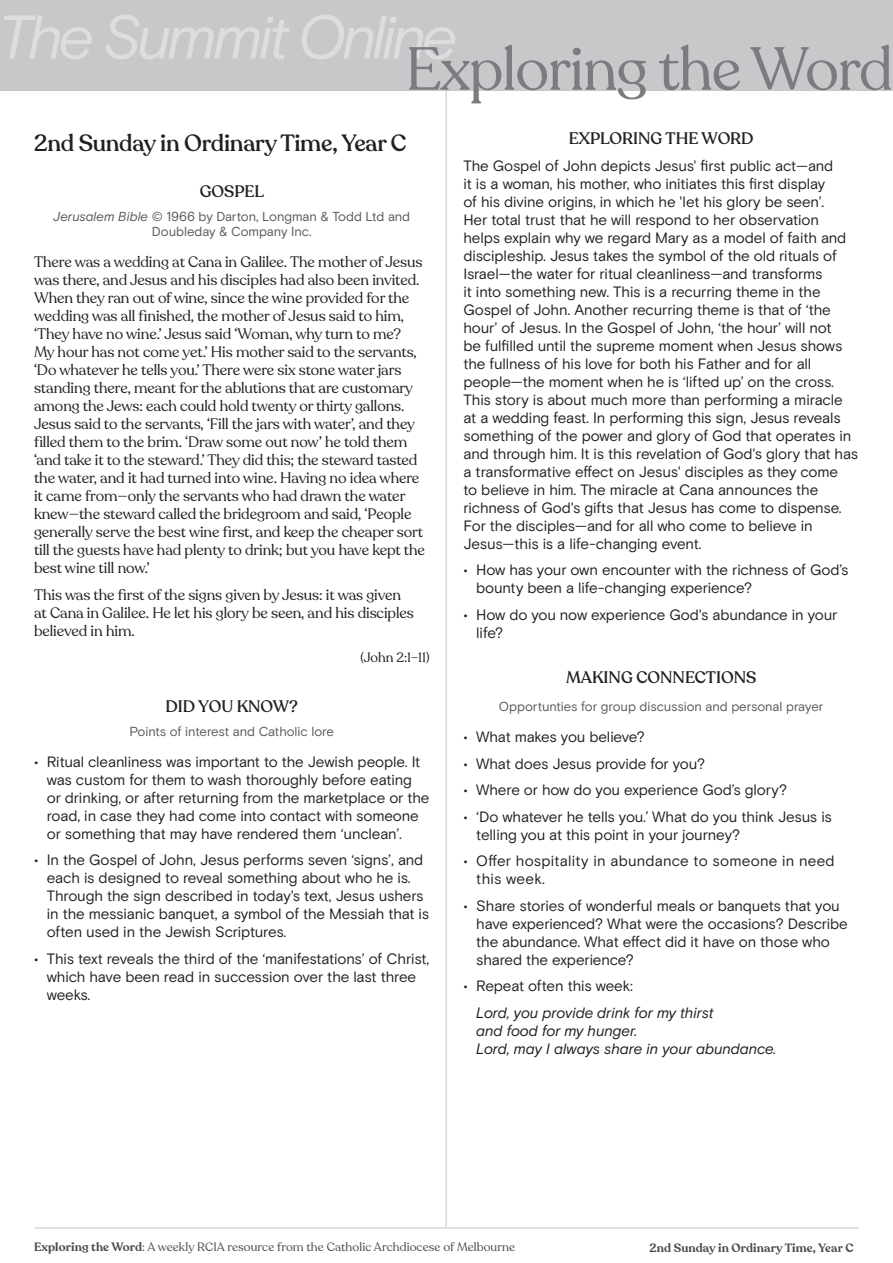
<style>
.page{position:relative;width:893px;height:1263px;background:#fff}
.page>*{position:absolute;margin:0;border:0;box-sizing:border-box;transform-origin:0 0}
.t1{font:italic 61.5px "Basis Grotesque Pro";letter-spacing:-.07em;color:#dcdddf}
.t2{font:60px "Recoleta";letter-spacing:-.02em;color:#7a7c7f}
.resource_head{font:500 23.25px "Recoleta";letter-spacing:-.01em;color:#231f20}
.A_head{font:500 16.5px "Recoleta";color:#231f20}
.List_Bullet{font:15px/18px "Basis Grotesque Pro";letter-spacing:-.01em;color:#231f20}
.Body_Text{font:15px/18px "Basis Grotesque Pro";letter-spacing:-.01em;color:#231f20}
.scripture{font:15px/18px "Recoleta";letter-spacing:-.005em;color:#231f20}
.prayer{font:italic 15px/18px "Basis Grotesque Pro";letter-spacing:-.01em;color:#231f20}
.List_Bullet-2{font:15px/18px "Basis Grotesque Pro";letter-spacing:.015em;color:#231f20}
.scripture_source{font:13.5px "Recoleta";letter-spacing:-.005em;color:#231f20}
.tagline{font:13.05px/15.6px "Basis Grotesque Pro";letter-spacing:-.01em;color:#57585a;text-align:center}
.t3{font:12px "Recoleta";letter-spacing:.01em;color:#4b4c4d}
.t4{font:600 12px "Recoleta";letter-spacing:.01em;color:#4b4c4d}
.s1{font-style:italic}
.s2{font-weight:600}
</style>
<div class="page">
<div style="left:0;top:0;width:893px;height:90px;background:#c7c8ca"></div>
<hr style="left:446px;top:81px;width:1px;height:1146px;background:#c7c8ca">
<hr style="left:34px;top:1227px;width:825px;height:1px;background:#c7c8ca">
<h1 class="t1" style="left:-2px;top:1px;width:461px">The Summit Online</h1>
<h2 class="t2" style="left:405px;top:32px;width:489px">Exploring the Word</h2>
<p class="resource_head" style="left:34px;top:128px;width:374px">2nd Sunday in Ordinary Time, Year C</p>
<p class="A_head" style="left:200px;top:181px;width:66px">GOSPEL</p>
<p class="tagline" style="left:53px;top:209px;width:358px"><span class="s1">Jerusalem Bible</span> © 1966 by Darton, Longman &amp; Todd Ltd and<br>Doubleday &amp; Company Inc.</p>
<p class="scripture" style="left:34px;top:253px;width:392px">There was a wedding at Cana in Galilee. The mother of Jesus was there, and Jesus and his disciples had also been invited.<br>When they ran out of wine, since the wine provided for the wedding was all finished, the mother of Jesus said to him, ‘They have no wine.’ Jesus said ‘Woman, why turn to me?<br>My hour has not come yet.’ His mother said to the servants, ‘Do whatever he tells you.’ There were six stone water jars standing there, meant for the ablutions that are customary among the Jews: each could hold twenty or thirty gallons.<br>Jesus said to the servants, ‘Fill the jars with water’, and they filled them to the brim. ‘Draw some out now’ he told them ‘and take it to the steward.’ They did this; the steward tasted the water, and it had turned into wine. Having no idea where it came from—only the servants who had drawn the water knew—the steward called the bridegroom and said, ‘People generally serve the best wine first, and keep the cheaper sort till the guests have had plenty to drink; but you have kept the best wine till now.’</p>
<p class="scripture" style="left:34px;top:586px;width:381px">This was the first of the signs given by Jesus: it was given at Cana in Galilee. He let his glory be seen, and his disciples believed in him.</p>
<p class="scripture_source" style="left:361px;top:649px;width:70px">(John 2:1–11)</p>
<p class="A_head" style="left:166px;top:696px;width:134px">DID YOU KNOW?</p>
<p class="tagline" style="left:129px;top:724px;width:206px">Points of interest and Catholic lore</p>
<p class="List_Bullet" style="left:47px;top:753px;width:384px;text-indent:-13px">• Ritual cleanliness was important to the Jewish people. It was custom for them to wash thoroughly before eating or drinking, or after returning from the marketplace or the road, in case they had come into contact with someone or something that may have rendered them ‘unclean’.</p>
<p class="List_Bullet" style="left:47px;top:851px;width:384px;text-indent:-13px">• In the Gospel of John, Jesus performs seven ‘signs’, and each is designed to reveal something about who he is.<br>Through the sign described in today's text, Jesus ushers in the messianic banquet, a symbol of the Messiah that is often used in the Jewish Scriptures.</p>
<p class="List_Bullet" style="left:47px;top:950px;width:384px;text-indent:-13px">• This text reveals the third of the ‘manifestations’ of Christ, which have been read in succession over the last three weeks.</p>
<p class="A_head" style="left:569px;top:128px;width:186px">EXPLORING THE WORD</p>
<p class="Body_Text" style="left:463px;top:157px;width:396px">The Gospel of John depicts Jesus' first public act—and<br>it is a woman, his mother, who initiates this first display<br>of his divine origins, in which he 'let his glory be seen’.<br>Her total trust that he will respond to her observation helps explain why we regard Mary as a model of faith and discipleship. Jesus takes the symbol of the old rituals of Israel—the water for ritual cleanliness—and transforms<br>it into something new. This is a recurring theme in the Gospel of John. Another recurring theme is that of ‘the hour’ of Jesus. In the Gospel of John, ‘the hour’ will not<br>be fulfilled until the supreme moment when Jesus shows the fullness of his love for both his Father and for all people—the moment when he is ‘lifted up’ on the cross.<br>This story is about much more than performing a miracle at a wedding feast. In performing this sign, Jesus reveals something of the power and glory of God that operates in and through him. It is this revelation of God's glory that has a transformative effect on Jesus' disciples as they come<br>to believe in him. The miracle at Cana announces the richness of God's gifts that Jesus has come to dispense.<br>For the disciples—and for all who come to believe in Jesus—this is a life-changing event.</p>
<p class="List_Bullet" style="left:476px;top:561px;width:374px;text-indent:-13px">• How has your own encounter with the richness of God’s bounty been a life-changing experience?</p>
<p class="List_Bullet" style="left:476px;top:606px;width:363px;text-indent:-13px">• How do you now experience God's abundance in your life?</p>
<p class="A_head" style="left:566px;top:667px;width:192px">MAKING CONNECTIONS</p>
<p class="tagline" style="left:499px;top:699px;width:326px">Opportunties for group discussion and personal prayer</p>
<p class="List_Bullet" style="left:463px;top:728px;width:183px">• What makes you believe?</p>
<p class="List_Bullet" style="left:463px;top:755px;width:243px">• What does Jesus provide for you?</p>
<p class="List_Bullet" style="left:463px;top:781px;width:325px">• Where or how do you experience God’s glory?</p>
<p class="List_Bullet" style="left:476px;top:808px;width:357px;text-indent:-13px">• ‘Do whatever he tells you.’ What do you think Jesus is telling you at this point in your journey?</p>
<p class="List_Bullet-2" style="left:476px;top:852px;width:360px;text-indent:-13px">• Offer hospitality in abundance to someone in need this week.</p>
<p class="List_Bullet" style="left:476px;top:897px;width:373px;text-indent:-13px">• Share stories of wonderful meals or banquets that you have experienced? What were the occasions? Describe the abundance. What effect did it have on those who shared the experience?</p>
<p class="List_Bullet" style="left:463px;top:977px;width:171px">• Repeat often this week:</p>
<p class="prayer" style="left:476px;top:1004px;width:302px">Lord, you provide drink for my thirst<br>and food for my hunger.<br>Lord, may I always share in your abundance.</p>
<p class="t3" style="left:34px;top:1240px;width:483px"><span class="s2">Exploring the Word</span>: A weekly RCIA resource from the Catholic Archdiocese of Melbourne</p>
<p class="t4" style="left:649px;top:1240px;width:206px">2nd Sunday in Ordinary Time, Year C</p>
</div>
